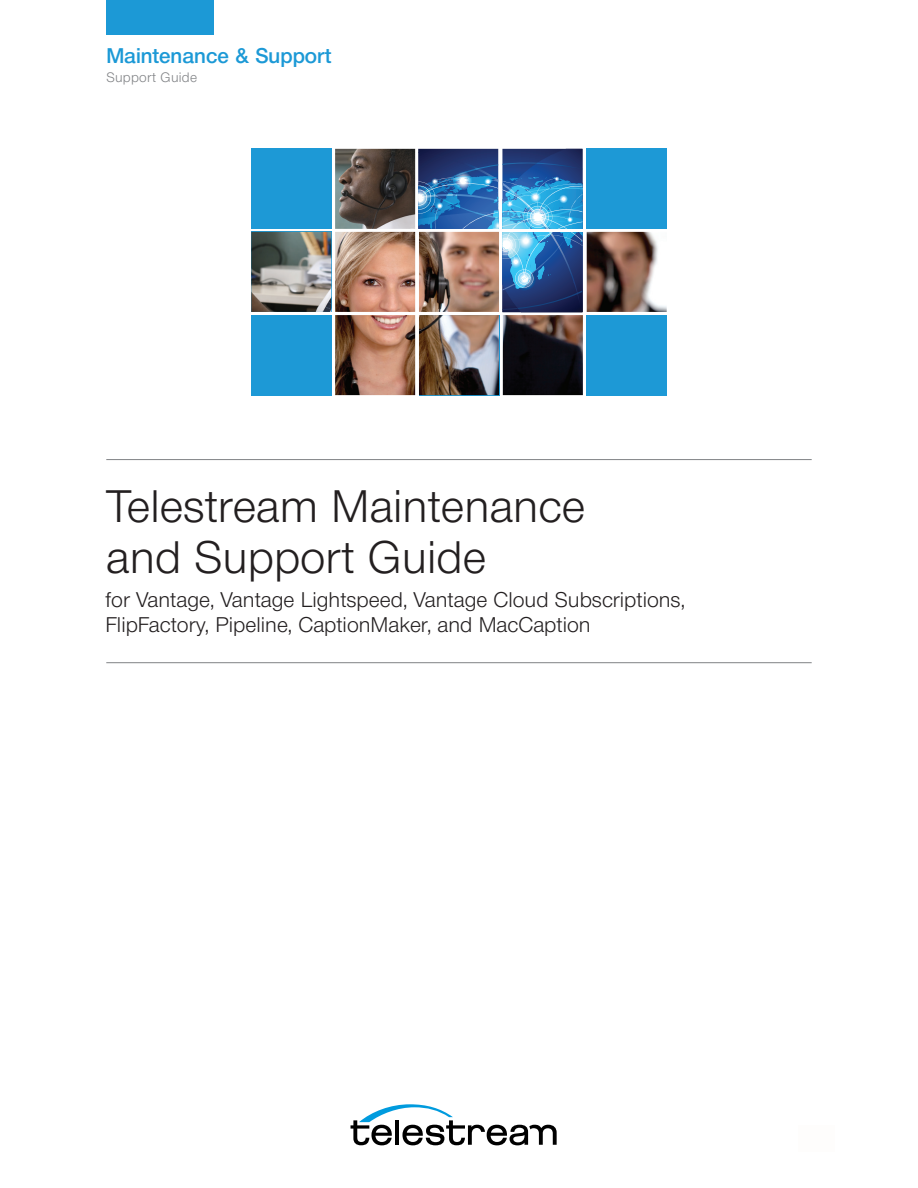
<style>
.page{position:relative;width:918px;height:1188px;background:#fff}
.page>*{position:absolute;margin:0;border:0;box-sizing:border-box;transform-origin:0 0}
.t1{font:300 45px/51px "Neue Helvetica BQ";color:#231f20}
.t2{font:300 21px/25.2px "Neue Helvetica BQ";color:#231f20}
.t3{font:500 21px "Neue Helvetica BQ";color:#1c99d6}
.t4{font:300 13.5px "Neue Helvetica BQ";letter-spacing:.02em;color:#808285}
</style>
<div class="page">
<svg style="left:351px;top:1104px;width:206px;height:41px"></svg>
<div style="left:587px;top:149px;width:80px;height:80px;background:#1d99d6"></div>
<div style="left:251px;top:315px;width:80px;height:80px;background:#1d99d6"></div>
<img style="left:251px;top:149px;width:164px;height:163px">
<img style="left:335px;top:232px;width:332px;height:163px">
<img style="left:418px;top:149px;width:164px;height:163px">
<hr style="left:106px;top:459px;width:706px;height:1px;background:#808285">
<hr style="left:106px;top:662px;width:706px;height:1px;background:#808285">
<div style="left:106px;top:0;width:108px;height:34px;background:#1c99d6"></div>
<p class="t3" style="left:106px;top:43px;width:227px">Maintenance &amp; Support</p>
<p class="t4" style="left:106px;top:69px;width:92px">Support Guide</p>
<h1 class="t1" style="left:106px;top:480px;width:481px">Telestream Maintenance and Support Guide</h1>
<p class="t2" style="left:106px;top:587px;width:581px">for Vantage, Vantage Lightspeed, Vantage Cloud Subscriptions,<br>FlipFactory, Pipeline, CaptionMaker, and MacCaption</p>
</div>
